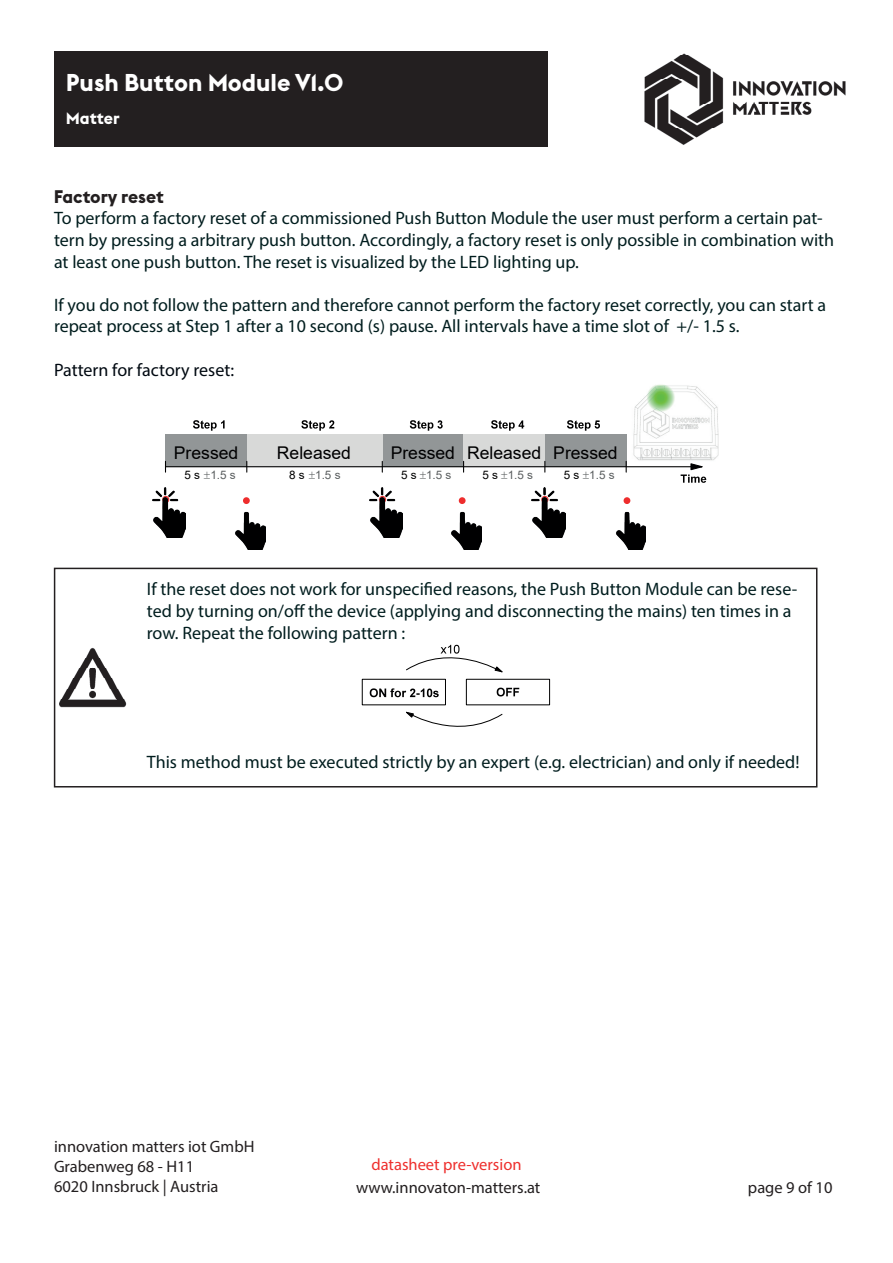
<style>
.page{position:relative;width:893px;height:1263px;background:#fff}
.page>*{position:absolute;margin:0;border:0;box-sizing:border-box;transform-origin:0 0}
.t1{font:700 24px "Euclid Flex";color:#fff}
.t2{font:18px/21.6px "Myriad Pro";color:#001d1e}
.t3{font:18px "Myriad Pro";color:#000911}
.t4{font:700 18px "Euclid Flex";color:#231f20}
.t5{font:17.55px "Arial";color:#000001}
.t6{font:16.5px/19.8px "Myriad Pro";color:#231f20}
.t7{font:16.5px "Myriad Pro";color:#ee2f2d}
.t8{font:700 16.5px "Euclid Flex";color:#fff}
.t9{font:11.7px "Arial";color:#5a5e5f}
.s1{color:#000001}
</style>
<div class="page">
<div style="left:54px;top:51px;width:493px;height:96px;background:#231f20"></div>
<img style="left:644px;top:53px;width:202px;height:92px">
<div style="left:54px;top:568px;width:763px;height:219px;border:2px solid #231f20"></div>
<img style="left:59px;top:648px;width:67px;height:59px">
<img style="left:633px;top:384px;width:86px;height:77px">
<svg style="left:370px;top:688px;width:69px;height:9px"></svg>
<svg style="left:497px;top:688px;width:22px;height:8px"></svg>
<svg style="left:406px;top:711px;width:97px;height:16px"></svg>
<svg style="left:406px;top:644px;width:97px;height:29px"></svg>
<div style="left:362px;top:679px;width:84px;height:26px;border:1px solid #000001"></div>
<div style="left:466px;top:679px;width:84px;height:26px;border:1px solid #000001"></div>
<div style="left:165px;top:434px;width:82px;height:33px;background:#929697"></div>
<div style="left:382px;top:434px;width:82px;height:33px;background:#929697"></div>
<div style="left:545px;top:434px;width:81px;height:33px;background:#929697"></div>
<div style="left:247px;top:434px;width:135px;height:33px;background:#d8d9d8"></div>
<div style="left:464px;top:434px;width:81px;height:33px;background:#d8d9d8"></div>
<hr style="left:165px;top:466px;width:537px;height:1px;background:#000001">
<svg style="left:681px;top:463px;width:25px;height:20px"></svg>
<svg style="left:193px;top:420px;width:32px;height:11px"></svg>
<svg style="left:301px;top:420px;width:33px;height:11px"></svg>
<svg style="left:410px;top:420px;width:33px;height:11px"></svg>
<svg style="left:491px;top:420px;width:33px;height:11px"></svg>
<svg style="left:567px;top:420px;width:33px;height:11px"></svg>
<img style="left:153px;top:487px;width:33px;height:51px">
<img style="left:370px;top:487px;width:33px;height:51px">
<img style="left:532px;top:487px;width:33px;height:51px">
<img style="left:235px;top:512px;width:30px;height:38px">
<div style="left:231px;top:505px;width:11px;height:17px;background:#fff"></div>
<div style="left:251px;top:505px;width:11px;height:15px;background:#fff"></div>
<div style="left:243px;top:497px;width:7px;height:7px;background:#ee2d2d;border-radius:50%"></div>
<img style="left:451px;top:512px;width:30px;height:38px">
<div style="left:447px;top:505px;width:11px;height:17px;background:#fff"></div>
<div style="left:466px;top:505px;width:12px;height:15px;background:#fff"></div>
<div style="left:459px;top:497px;width:7px;height:7px;background:#ee2d2d;border-radius:50%"></div>
<img style="left:616px;top:512px;width:30px;height:38px">
<div style="left:611px;top:505px;width:12px;height:17px;background:#fff"></div>
<div style="left:631px;top:505px;width:12px;height:15px;background:#fff"></div>
<div style="left:624px;top:497px;width:6px;height:7px;background:#ee2d2d;border-radius:50%"></div>
<h1 class="t1" style="left:66px;top:68px;width:279px">Push Button Module V1.0</h1>
<p class="t8" style="left:66px;top:109px;width:55px">Matter</p>
<p class="t4" style="left:54px;top:186px;width:112px">Factory reset</p>
<p class="t2" style="left:54px;top:207px;width:782px">To perform a factory reset of a commissioned Push Button Module the user must perform a certain pat&shy;tern by pressing a arbitrary push button. Accordingly, a factory reset is only possible in combination with at least one push button. The reset is visualized by the LED lighting up.</p>
<p class="t2" style="left:54px;top:294px;width:774px">If you do not follow the pattern and therefore cannot perform the factory reset correctly, you can start a repeat process at Step 1 after a 10 second (s) pause. All intervals have a time slot of +/- 1.5 s.</p>
<p class="t3" style="left:54px;top:358px;width:182px">Pattern for factory reset:</p>
<p class="t5" style="left:174px;top:440px;width:66px">Pressed</p>
<p class="t5" style="left:277px;top:440px;width:76px">Released</p>
<p class="t5" style="left:391px;top:440px;width:228px">Pressed Released Pressed</p>
<p class="t9" style="left:184px;top:466px;width:53px"><span class="s1">5 s</span> 1.5 s</p>
<p class="t9" style="left:289px;top:466px;width:53px"><span class="s1">8 s</span> 1.5 s</p>
<p class="t9" style="left:401px;top:466px;width:52px"><span class="s1">5 s</span> 1.5 s</p>
<p class="t9" style="left:482px;top:466px;width:52px"><span class="s1">5 s</span> 1.5 s</p>
<p class="t9" style="left:564px;top:466px;width:52px"><span class="s1">5 s</span> 1.5 s</p>
<p class="t2" style="left:147px;top:578px;width:652px">If the reset does not work for unspecified reasons, the Push Button Module can be rese&shy;ted by turning on/off the device (applying and disconnecting the mains) ten times in a row. Repeat the following pattern :</p>
<p class="t2" style="left:147px;top:751px;width:654px">This method must be executed strictly by an expert (e.g. electrician) and only if needed!</p>
<p class="t6" style="left:54px;top:1136px;width:202px">innovation matters iot GmbH<br>Grabenweg 68 - H11<br>6020 Innsbruck | Austria</p>
<p class="t7" style="left:371px;top:1154px;width:152px">datasheet pre-version</p>
<p class="t6" style="left:356px;top:1177px;width:186px">www.innovaton-matters.at</p>
<p class="t6" style="left:748px;top:1177px;width:86px">page 9 of 10</p>
</div>
